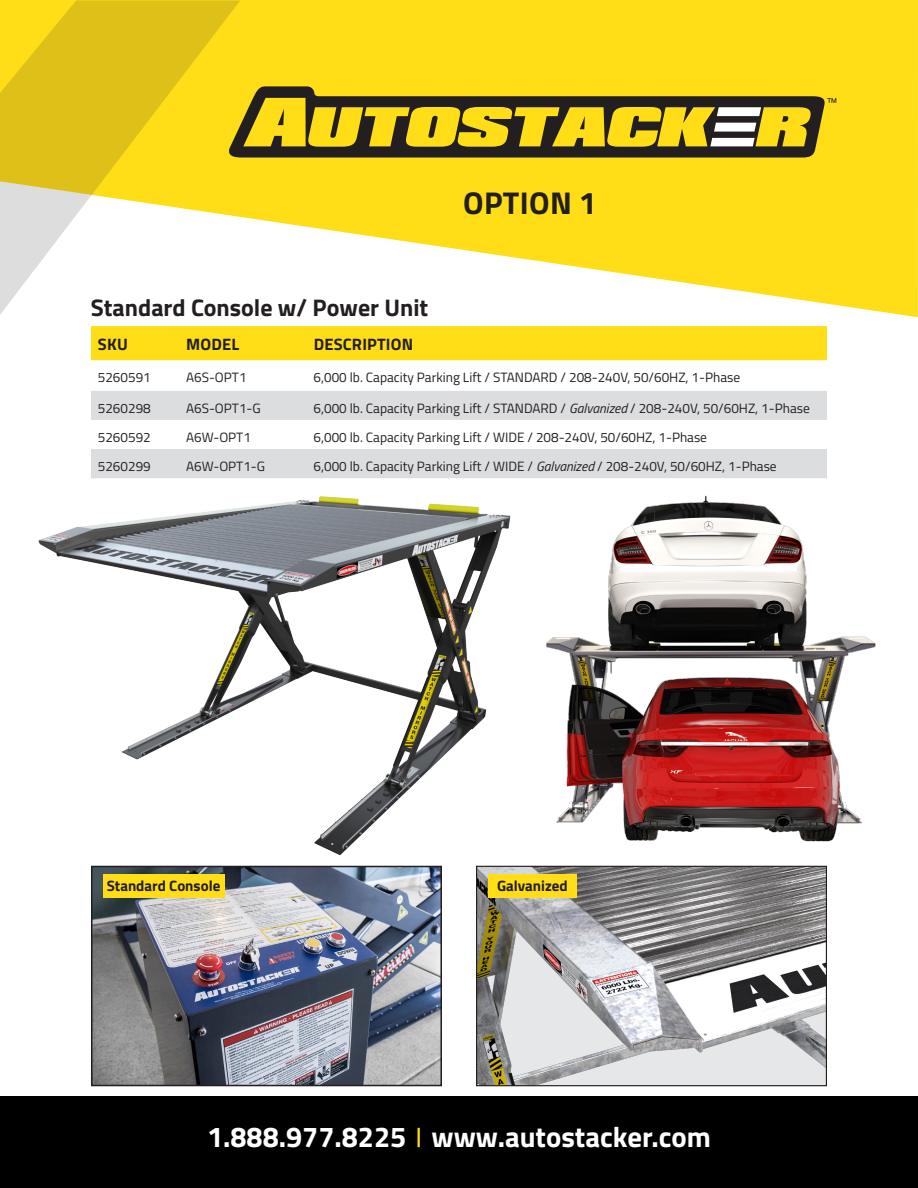
<style>
.page{position:relative;width:918px;height:1188px;background:#fff}
.page>*{position:absolute;margin:0;border:0;box-sizing:border-box;transform-origin:0 0}
.t1{font:700 31.5px "Titillium Web";letter-spacing:.01em;color:#231f20}
.t2{font:700 28.8px "Titillium Web";color:#fff}
.t3{font:700 24px "Titillium Web";color:#231f20}
.t4{font:700 16.5px "Titillium Web";letter-spacing:.01em;color:#231f20}
.t5{font:700 15px "Titillium Web";color:#231f20}
.t6{font:13.5px "Titillium Web";color:#231f20}
.s1{font-style:italic}
</style>
<div class="page">
<div style="left:0;top:1097px;width:918px;height:91px;background:#000"></div>
<img style="left:546px;top:495px;width:330px;height:347px">
<img style="left:38px;top:496px;width:473px;height:360px">
<img style="left:478px;top:868px;width:347px;height:216px">
<div style="left:476px;top:866px;width:351px;height:220px;border:1px solid #231f20"></div>
<img style="left:94px;top:869px;width:345px;height:214px">
<div style="left:91px;top:866px;width:351px;height:220px;border:2px solid #231f20"></div>
<div style="left:240px;top:326px;width:587px;height:34px;background:#ffdd17"></div>
<svg style="left:91px;top:391px;width:736px;height:87px;fill:#dcdddf"></svg>
<div style="left:103px;top:874px;width:122px;height:24px;background:#ffdd17"></div>
<svg style="left:240px;top:0;width:678px;height:317px;fill:#ffdd17"></svg>
<svg style="left:0;top:0;width:240px;height:361px"></svg>
<div style="left:488px;top:874px;width:89px;height:24px;background:#ffdd17"></div>
<svg style="left:227px;top:86px;width:609px;height:72px;background:#9f8b20"></svg>
<svg style="left:418px;top:1128px;width:2px;height:19px"></svg>
<h3 class="t3" style="left:91px;top:289px;width:339px">Standard Console w/ Power Unit</h3>
<h1 class="t1" style="left:463px;top:178px;width:135px">OPTION 1</h1>
<p class="t4" style="left:98px;top:332px;width:31px">SKU</p>
<p class="t4" style="left:186px;top:332px;width:55px">MODEL</p>
<p class="t4" style="left:314px;top:332px;width:101px">DESCRIPTION</p>
<p class="t6" style="left:98px;top:368px;width:54px">5260591</p>
<p class="t6" style="left:186px;top:368px;width:62px">A6S-OPT1</p>
<p class="t6" style="left:314px;top:368px;width:428px">6,000 lb. Capacity Parking Lift / STANDARD / 208-240V, 50/60HZ, 1-Phase</p>
<p class="t6" style="left:98px;top:398px;width:54px">5260298</p>
<p class="t6" style="left:186px;top:398px;width:76px">A6S-OPT1-G</p>
<p class="t6" style="left:314px;top:398px;width:498px">6,000 lb. Capacity Parking Lift / STANDARD / <span class="s1">Galvanized</span> / 208-240V, 50/60HZ, 1-Phase</p>
<p class="t6" style="left:98px;top:427px;width:54px">5260592</p>
<p class="t6" style="left:186px;top:427px;width:66px">A6W-OPT1</p>
<p class="t6" style="left:314px;top:427px;width:395px">6,000 lb. Capacity Parking Lift / WIDE / 208-240V, 50/60HZ, 1-Phase</p>
<p class="t6" style="left:98px;top:457px;width:54px">5260299</p>
<p class="t6" style="left:186px;top:457px;width:81px">A6W-OPT1-G</p>
<p class="t6" style="left:314px;top:457px;width:465px">6,000 lb. Capacity Parking Lift / WIDE / <span class="s1">Galvanized</span> / 208-240V, 50/60HZ, 1-Phase</p>
<p class="t5" style="left:107px;top:875px;width:115px">Standard Console</p>
<p class="t5" style="left:497px;top:875px;width:72px">Galvanized</p>
<h2 class="t2" style="left:207px;top:1115px;width:505px">1.888.977.8225 www.autostacker.com</h2>
</div>
